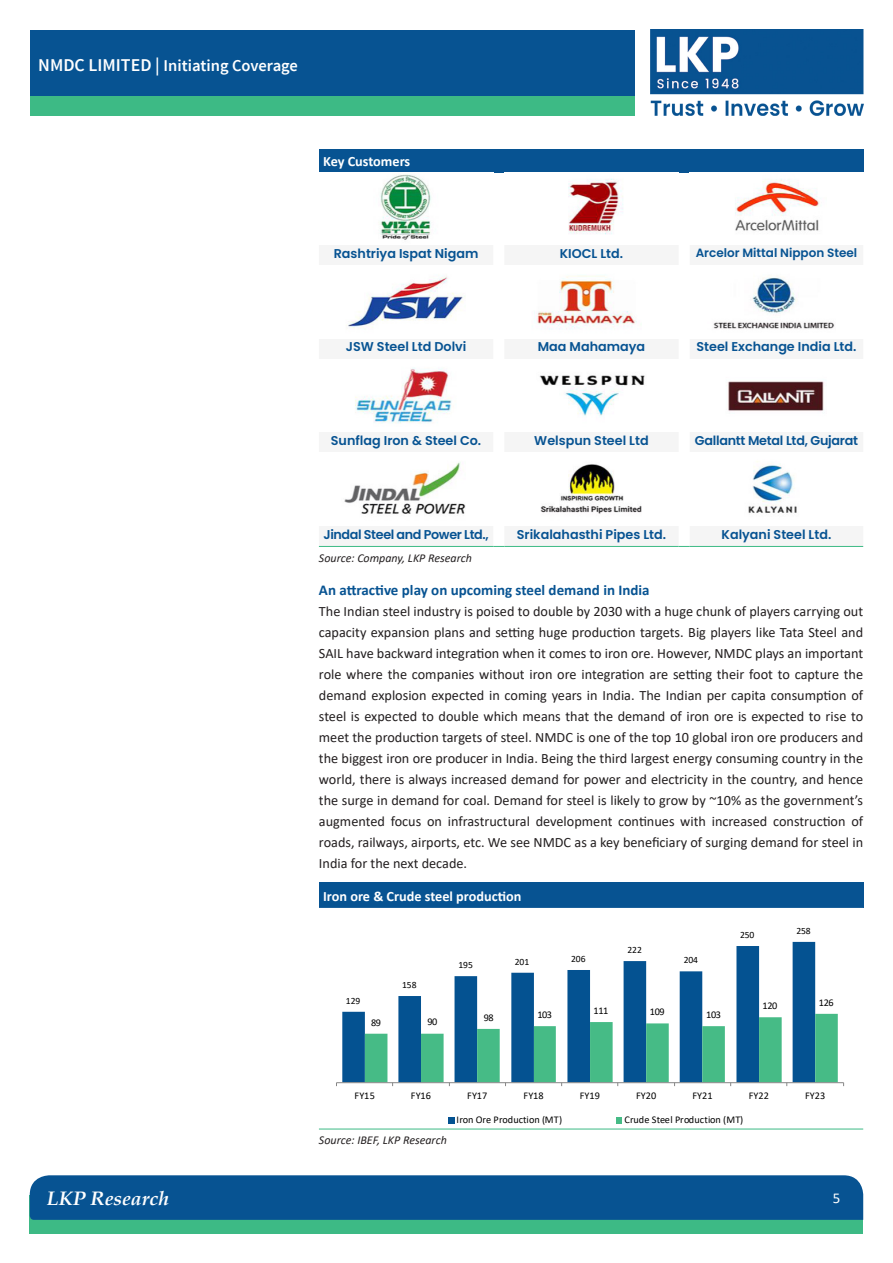
<style>
.page{position:relative;width:893px;height:1263px;background:#fff}
.page>*{position:absolute;margin:0;border:0;box-sizing:border-box;transform-origin:0 0}
.t1{font:italic 700 19.5px "Book Antiqua";color:#fff}
.t2{font:600 16.5px "Source Sans Pro";color:#fff}
.Paragraph_Head{font:700 15px "Calibri";color:#075392}
.t3{font:15px "Calibri";color:#fff}
.Paragraph{font:14.25px/21px "Calibri";color:#231f20;text-align:justify}
.Table_Head_white{font:700 14.25px "Calibri";color:#fff}
.table_body{font:600 12.75px "Poppins";color:#075392}
.table_body-2{font:600 12.75px "Poppins";letter-spacing:-.02em;color:#075392}
.table_body-3{font:600 12.75px "Poppins";letter-spacing:-.03em;color:#075392}
.Source{font:italic 12px "Calibri";color:#231f20}
.table_body-4{font:600 12px "Poppins";color:#075392}
.t4{font:10.35px "Calibri";letter-spacing:.005em;color:#000}
.t5{font:9.6px "Calibri";letter-spacing:-.005em;color:#000}
.s1{font-size:18px}
</style>
<div class="page">
<img style="left:651px;top:30px;width:212px;height:85px">
<div style="left:30px;top:85px;width:605px;height:30px;background:#3dba85"></div>
<div style="left:30px;top:30px;width:605px;height:66px;background:#075392"></div>
<div style="left:30px;top:1195px;width:833px;height:38px;background:#3dba85"></div>
<div style="left:30px;top:1175px;width:833px;height:45px;background:#075392"></div>
<div style="left:319px;top:149px;width:544px;height:23px;background:#075392"></div>
<hr style="left:319px;top:546px;width:174px;height:1px;background:#3dba85">
<hr style="left:504px;top:546px;width:175px;height:1px;background:#3dba85">
<hr style="left:690px;top:546px;width:173px;height:1px;background:#3dba85">
<img style="left:380px;top:174px;width:51px;height:66px">
<img style="left:568px;top:178px;width:55px;height:57px">
<img style="left:735px;top:178px;width:84px;height:53px">
<img style="left:346px;top:276px;width:119px;height:53px">
<img style="left:534px;top:275px;width:103px;height:55px">
<img style="left:713px;top:276px;width:122px;height:53px">
<img style="left:355px;top:367px;width:97px;height:57px">
<img style="left:539px;top:375px;width:106px;height:42px">
<img style="left:728px;top:381px;width:96px;height:30px">
<img style="left:344px;top:462px;width:122px;height:52px">
<img style="left:540px;top:464px;width:102px;height:50px">
<img style="left:748px;top:461px;width:49px;height:52px">
<div style="left:319px;top:882px;width:544px;height:26px;background:#075392"></div>
<svg style="left:319px;top:941px;width:544px;height:188px"></svg>
<hr style="left:319px;top:1129px;width:544px;height:1px;background:#3dba85">
<svg style="left:342px;top:942px;width:473px;height:140px"></svg>
<hr style="left:336px;top:1082px;width:508px;height:1px;background:#868686">
<svg style="left:365px;top:1014px;width:479px;height:72px"></svg>
<div style="left:448px;top:1117px;width:7px;height:6px;background:#045291"></div>
<svg style="left:617px;top:1117px;width:5px;height:6px"></svg>
<p class="t2" style="left:38px;top:55px;width:261px"><span class="s1">NMDC LIMITED |</span> Initiating Coverage</p>
<p class="Table_Head_white" style="left:323px;top:151px;width:89px">Key Customers</p>
<p class="table_body" style="left:334px;top:246px;width:146px">Rashtriya Ispat Nigam</p>
<p class="table_body" style="left:560px;top:246px;width:65px">KIOCL Ltd.</p>
<p class="table_body-4" style="left:696px;top:246px;width:163px">Arcelor Mittal Nippon Steel</p>
<p class="table_body" style="left:346px;top:340px;width:122px">JSW Steel Ltd Dolvi</p>
<p class="table_body" style="left:538px;top:340px;width:109px">Maa Mahamaya</p>
<p class="table_body" style="left:696px;top:340px;width:162px">Steel Exchange India Ltd.</p>
<p class="table_body" style="left:331px;top:433px;width:152px">Sunflag Iron &amp; Steel Co.</p>
<p class="table_body" style="left:534px;top:433px;width:116px">Welspun Steel Ltd</p>
<p class="table_body-2" style="left:695px;top:433px;width:165px">Gallantt Metal Ltd, Gujarat</p>
<p class="table_body-3" style="left:323px;top:527px;width:167px">Jindal Steel and Power Ltd.,</p>
<p class="table_body" style="left:517px;top:527px;width:151px">Srikalahasthi Pipes Ltd.</p>
<p class="table_body" style="left:722px;top:527px;width:111px">Kalyani Steel Ltd.</p>
<p class="Source" style="left:319px;top:549px;width:155px">Source: Company, LKP Research</p>
<p class="Paragraph_Head" style="left:319px;top:579px;width:332px">An attractive play on upcoming steel demand in India</p>
<p class="Paragraph" style="left:319px;top:600px;width:546px">The Indian steel industry is poised to double by 2030 with a huge chunk of players carrying out capacity expansion plans and setting huge production targets. Big players like Tata Steel and SAIL have backward integration when it comes to iron ore. However, NMDC plays an important role where the companies without iron ore integration are setting their foot to capture the demand explosion expected in coming years in India. The Indian per capita consumption of steel is expected to double which means that the demand of iron ore is expected to rise to meet the production targets of steel. NMDC is one of the top 10 global iron ore producers and the biggest iron ore producer in India. Being the third largest energy consuming country in the world, there is always increased demand for power and electricity in the country, and hence the surge in demand for coal. Demand for steel is likely to grow by ~10% as the government’s augmented focus on infrastructural development continues with increased construction of roads, railways, airports, etc. We see NMDC as a key beneficiary of surging demand for steel in India for the next decade.</p>
<p class="Table_Head_white" style="left:323px;top:886px;width:200px">Iron ore &amp; Crude steel production</p>
<p class="t5" style="left:346px;top:994px;width:16px">129</p>
<p class="t5" style="left:402px;top:978px;width:16px">158</p>
<p class="t4" style="left:371px;top:1015px;width:11px">89</p>
<p class="t4" style="left:427px;top:1015px;width:11px">90</p>
<p class="t5" style="left:458px;top:958px;width:16px">195</p>
<p class="t5" style="left:515px;top:955px;width:16px">201</p>
<p class="t5" style="left:571px;top:952px;width:16px">206</p>
<p class="t5" style="left:627px;top:943px;width:16px">222</p>
<p class="t5" style="left:684px;top:953px;width:16px">204</p>
<p class="t4" style="left:484px;top:1010px;width:11px">98</p>
<p class="t4" style="left:537px;top:1007px;width:16px">103</p>
<p class="t4" style="left:594px;top:1003px;width:16px">111</p>
<p class="t4" style="left:650px;top:1004px;width:16px">109</p>
<p class="t4" style="left:706px;top:1007px;width:16px">103</p>
<p class="t5" style="left:740px;top:928px;width:16px">250</p>
<p class="t5" style="left:796px;top:924px;width:16px">258</p>
<p class="t4" style="left:763px;top:998px;width:16px">120</p>
<p class="t4" style="left:819px;top:995px;width:16px">126</p>
<p class="t4" style="left:355px;top:1088px;width:22px">FY15</p>
<p class="t4" style="left:411px;top:1088px;width:22px">FY16</p>
<p class="t4" style="left:467px;top:1088px;width:22px">FY17</p>
<p class="t4" style="left:524px;top:1088px;width:22px">FY18</p>
<p class="t4" style="left:580px;top:1088px;width:22px">FY19</p>
<p class="t4" style="left:636px;top:1088px;width:22px">FY20</p>
<p class="t4" style="left:692px;top:1088px;width:22px">FY21</p>
<p class="t4" style="left:749px;top:1088px;width:22px">FY22</p>
<p class="t4" style="left:805px;top:1088px;width:22px">FY23</p>
<p class="t4" style="left:457px;top:1112px;width:107px">Iron Ore Production (MT)</p>
<p class="t4" style="left:625px;top:1112px;width:120px">Crude Steel Production (MT)</p>
<p class="Source" style="left:319px;top:1132px;width:129px">Source: IBEF, LKP Research</p>
<h1 class="t1" style="left:47px;top:1184px;width:123px">LKP Research</h1>
<p class="t3" style="left:833px;top:1188px;width:9px">5</p>
</div>
